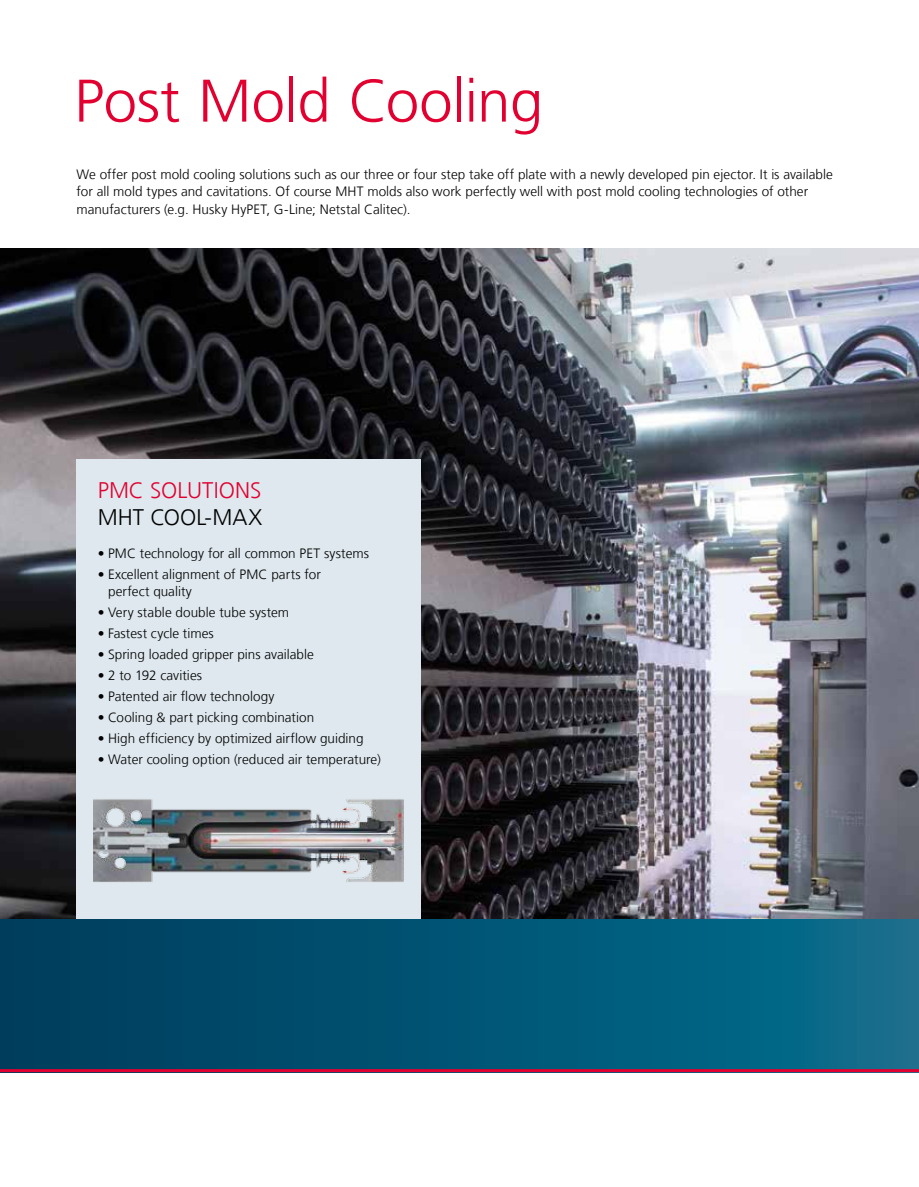
<style>
.page{position:relative;width:919px;height:1187px;background:#fff}
.page>*{position:absolute;margin:0;border:0;box-sizing:border-box;transform-origin:0 0}
.t1{font:300 60px "Frutiger LT Com";letter-spacing:-.01em;color:#e20030}
.t2{font:300 22.5px "Frutiger LT Com";color:#e20030}
.t3{font:300 22.5px "Frutiger LT Com";color:#000}
.t4{font:300 13.5px/17.9px "Frutiger LT Com";letter-spacing:.005em;color:#000}
</style>
<div class="page">
<svg style="left:0;top:918px;width:918px;height:150px;background:#025474"></svg>
<img style="left:0;top:249px;width:918px;height:669px">
<div style="left:77px;top:459px;width:344px;height:459px;background:#dee8ee"></div>
<img style="left:93px;top:799px;width:310px;height:83px">
<hr style="left:0;top:1068px;width:918px;height:3px;background:#e20030">
<h1 class="t1" style="left:74px;top:66px;width:470px">Post Mold Cooling</h1>
<p class="t4" style="left:77px;top:165px;width:757px">We offer post mold cooling solutions such as our three or four step take off plate with a newly developed pin ejector. It is available for all mold types and cavitations. Of course MHT molds also work perfectly well with post mold cooling technologies of other manufacturers (e.g. Husky HyPET, G-Line; Netstal Calitec).</p>
<h2 class="t2" style="left:98px;top:477px;width:165px">PMC SOLUTIONS</h2>
<h2 class="t3" style="left:98px;top:504px;width:166px">MHT COOL-MAX</h2>
<p class="t4" style="left:98px;top:544px;width:272px">• PMC technology for all common PET systems</p>
<p class="t4" style="left:108px;top:566px;width:214px;line-height:16.5px;text-indent:-10px">• Excellent alignment of PMC parts for perfect quality</p>
<p class="t4" style="left:98px;top:603px;width:193px">• Very stable double tube system</p>
<p class="t4" style="left:98px;top:624px;width:117px">• Fastest cycle times</p>
<p class="t4" style="left:98px;top:645px;width:217px">• Spring loaded gripper pins available</p>
<p class="t4" style="left:98px;top:666px;width:106px">• 2 to 192 cavities</p>
<p class="t4" style="left:98px;top:687px;width:178px">• Patented air flow technology</p>
<p class="t4" style="left:98px;top:708px;width:218px">• Cooling &amp; part picking combination</p>
<p class="t4" style="left:98px;top:729px;width:267px">• High efficiency by optimized airflow guiding</p>
<p class="t4" style="left:98px;top:750px;width:284px">• Water cooling option (reduced air temperature)</p>
</div>
